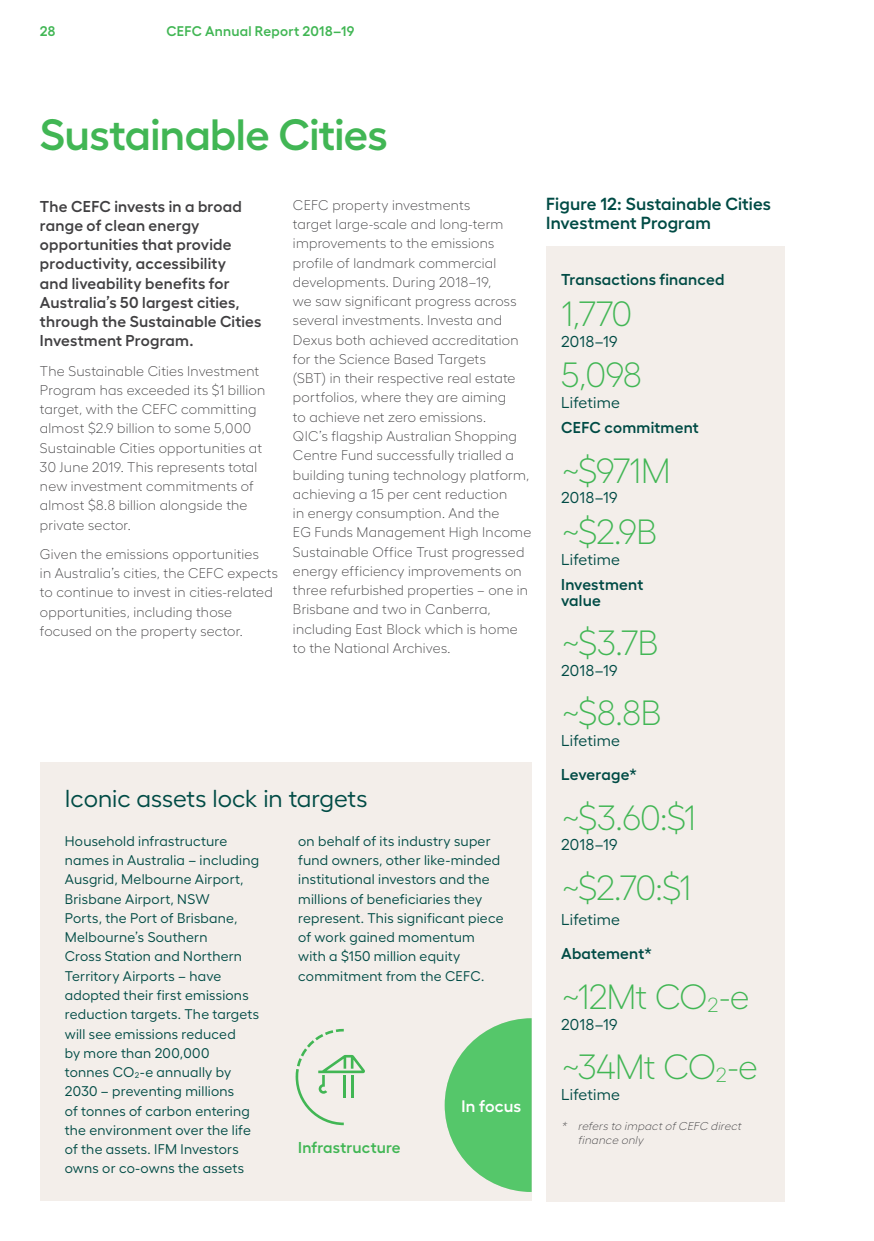
<style>
.page{position:relative;width:874px;height:1241px;background:#fff}
.page>*{position:absolute;margin:0;border:0;box-sizing:border-box;transform-origin:0 0}
._00_page_heading{font:600 43.75px "Hellix";letter-spacing:-.015em;color:#41b654}
.C___Highlight_number{font:300 35px "Hellix";letter-spacing:-.03em;color:#41b654}
.H2___14pt_reg{font:24.5px "Hellix";color:#004b45}
._02_heading_lvl_2{font:600 17.5px/19.2px "Hellix";letter-spacing:.01em;color:#004b45}
.t1{font:600 16.62px "Hellix";letter-spacing:.01em;color:#fff}
.Intro___9_11_semibol{font:600 15.75px/19.2px "Hellix";letter-spacing:.015em;color:#414042}
.C___highlight_text{font:15.75px "Hellix";letter-spacing:.01em;color:#004b45}
._03_heading_lvl_3{font:600 15.75px/15.8px "Hellix";letter-spacing:.015em;color:#004b45}
.H1___9pt_semibold{font:600 15.75px "Hellix";letter-spacing:.01em;color:#41b654}
._05_body_text{font:300 14px/19.2px "Hellix";letter-spacing:.015em;color:#414042}
.body{font:14px/19.2px "Hellix";letter-spacing:.015em;color:#004b45}
.t2{font:600 14px "Hellix";letter-spacing:.02em;color:#41b654}
._11_footnote{font:italic 300 11.38px/14px "Hellix";color:#414042}
</style>
<div class="page">
<div style="left:546px;top:246px;width:238px;height:954px;background:#f3eeea"></div>
<div style="left:40px;top:761px;width:491px;height:439px;background:#f3eeea"></div>
<svg style="left:444px;top:1018px;width:87px;height:173px"></svg>
<svg style="left:295px;top:1028px;width:70px;height:96px"></svg>
<p class="t2" style="left:40px;top:20px;width:17px">28</p>
<p class="t2" style="left:166px;top:20px;width:189px">CEFC Annual Report 2018–19</p>
<p class="_00_page_heading" style="left:40px;top:100px;width:349px">Sustainable Cities</p>
<p class="Intro___9_11_semibol" style="left:40px;top:195px;width:223px">The CEFC invests in a broad range of clean energy opportunities that provide productivity, accessibility<br>and liveability benefits for<br>Australia’s 50 largest cities, through the Sustainable Cities<br>Investment Program.</p>
<p class="_05_body_text" style="left:40px;top:360px;width:227px">The Sustainable Cities Investment<br>Program has exceeded its $1 billion target, with the CEFC committing almost $2.9 billion to some 5,000<br>Sustainable Cities opportunities at<br>30 June 2019. This represents total new investment commitments of almost $8.8 billion alongside the private sector.</p>
<p class="_05_body_text" style="left:40px;top:543px;width:239px">Given the emissions opportunities<br>in Australia’s cities, the CEFC expects to continue to invest in cities-related opportunities, including those focused on the property sector.</p>
<p class="_05_body_text" style="left:293px;top:194px;width:240px">CEFC property investments<br>target large-scale and long-term improvements to the emissions profile of landmark commercial developments. During 2018–19,<br>we saw significant progress across several investments. Investa and Dexus both achieved accreditation for the Science Based Targets<br>(SBT) in their respective real estate portfolios, where they are aiming<br>to achieve net zero emissions.<br>QIC’s flagship Australian Shopping Centre Fund successfully trialled a building tuning technology platform, achieving a 15 per cent reduction<br>in energy consumption. And the<br>EG Funds Management High Income Sustainable Office Trust progressed energy efficiency improvements on three refurbished properties – one in Brisbane and two in Canberra, including East Block which is home to the National Archives.</p>
<p class="H2___14pt_reg" style="left:65px;top:779px;width:304px">Iconic assets lock in targets</p>
<p class="body" style="left:65px;top:829px;width:196px">Household infrastructure names in Australia – including<br>Ausgrid, Melbourne Airport,<br>Brisbane Airport, NSW<br>Ports, the Port of Brisbane,<br>Melbourne’s Southern<br>Cross Station and Northern<br>Territory Airports – have adopted their first emissions reduction targets. The targets will see emissions reduced<br>by more than 200,000<br>tonnes CO<sub>2</sub>-e annually by<br>2030 – preventing millions<br>of tonnes of carbon entering the environment over the life of the assets. IFM Investors owns or co-owns the assets</p>
<p class="body" style="left:298px;top:829px;width:207px">on behalf of its industry super fund owners, other like-minded institutional investors and the millions of beneficiaries they represent. This significant piece of work gained momentum with a $150 million equity commitment from the CEFC.</p>
<p class="t1" style="left:461px;top:1092px;width:61px">In focus</p>
<p class="H1___9pt_semibold" style="left:298px;top:1134px;width:104px">Infrastructure</p>
<p class="_02_heading_lvl_2" style="left:546px;top:192px;width:226px">Figure 12: Sustainable Cities<br>Investment Program</p>
<p class="_03_heading_lvl_3" style="left:561px;top:270px;width:165px">Transactions financed</p>
<p class="C___Highlight_number" style="left:561px;top:287px;width:73px">1,770</p>
<p class="C___highlight_text" style="left:561px;top:329px;width:58px">2018–19</p>
<p class="C___Highlight_number" style="left:561px;top:349px;width:82px">5,098</p>
<p class="C___highlight_text" style="left:561px;top:390px;width:60px">Lifetime</p>
<p class="_03_heading_lvl_3" style="left:561px;top:418px;width:139px">CEFC commitment</p>
<p class="C___Highlight_number" style="left:561px;top:444px;width:111px">~$971M</p>
<p class="C___highlight_text" style="left:561px;top:486px;width:58px">2018–19</p>
<p class="C___Highlight_number" style="left:561px;top:505px;width:97px">~$2.9B</p>
<p class="C___highlight_text" style="left:561px;top:547px;width:60px">Lifetime</p>
<p class="_03_heading_lvl_3" style="left:561px;top:575px;width:84px">Investment value</p>
<p class="C___Highlight_number" style="left:561px;top:617px;width:99px">~$3.7B</p>
<p class="C___highlight_text" style="left:561px;top:658px;width:58px">2018–19</p>
<p class="C___Highlight_number" style="left:561px;top:687px;width:101px">~$8.8B</p>
<p class="C___highlight_text" style="left:561px;top:728px;width:60px">Lifetime</p>
<p class="_03_heading_lvl_3" style="left:561px;top:765px;width:77px">Leverage*</p>
<p class="C___Highlight_number" style="left:561px;top:791px;width:136px">~$3.60:$1</p>
<p class="C___highlight_text" style="left:561px;top:832px;width:58px">2018–19</p>
<p class="C___Highlight_number" style="left:561px;top:861px;width:132px">~$2.70:$1</p>
<p class="C___highlight_text" style="left:561px;top:907px;width:60px">Lifetime</p>
<p class="_03_heading_lvl_3" style="left:561px;top:944px;width:92px">Abatement*</p>
<p class="C___Highlight_number" style="left:561px;top:970px;width:190px">~12Mt CO<sub>2</sub>-e</p>
<p class="C___highlight_text" style="left:561px;top:1011px;width:58px">2018–19</p>
<p class="C___Highlight_number" style="left:561px;top:1040px;width:198px">~34Mt CO<sub>2</sub>-e</p>
<p class="C___highlight_text" style="left:561px;top:1081px;width:60px">Lifetime</p>
<p class="_11_footnote" style="left:577px;top:1117px;width:168px;text-indent:-17px">* refersto impactofCEFC direct finance only</p>
</div>
